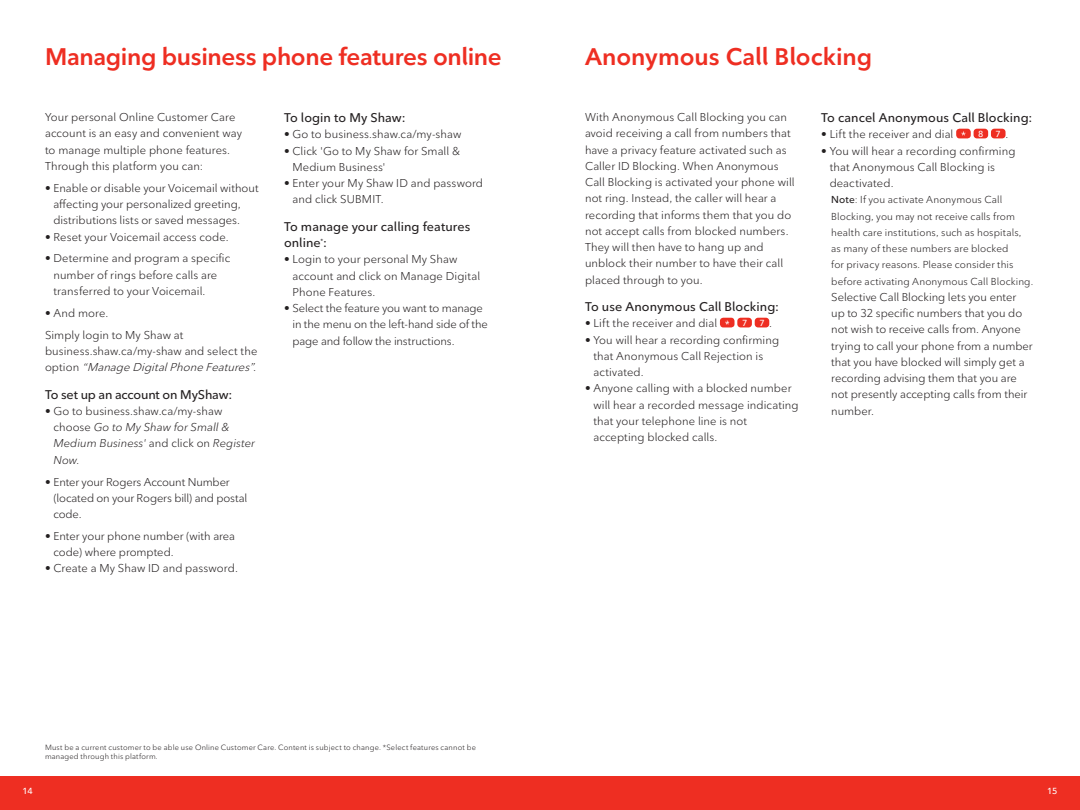
<style>
.page{position:relative;width:1080px;height:810px;background:#fff}
.page>*{position:absolute;margin:0;border:0;box-sizing:border-box;transform-origin:0 0}
.t1{font:600 23.75px "Ted Next";letter-spacing:-.015em;color:#ee2e22}
.t2{font:600 12.5px/16.2px "Ted Next";letter-spacing:.005em;color:#231f20}
.t3{font:600 12.5px "Ted Next";letter-spacing:-.015em;color:#231f20}
.t4{font:11.25px/16.2px "Ted Next";letter-spacing:.005em;color:#231f20}
.t5{font:italic 11.25px/16.2px "Ted Next";letter-spacing:.005em;color:#231f20}
.t6{font:10px/16.2px "Ted Next";letter-spacing:.015em;color:#231f20}
.t7{font:600 8.75px "Ted Next";color:#fff}
.t8{font:7.5px/9px "Ted Next";letter-spacing:.025em;color:#231f20}
.s1{font-family:"Helvetica Neue LT Std"}
.s2{font-style:italic}
.s3{font-family:"Helvetica Neue LT Std";font-style:normal}
.s4{font-style:normal}
.s5{font-weight:400;font-size:11.25px;color:#231f20}
.s6{font-weight:600}
</style>
<div class="page">
<div style="left:0;top:776px;width:540px;height:34px;background:#ee2e22"></div>
<div style="left:540px;top:776px;width:540px;height:34px;background:#ee2e22"></div>
<div style="left:720px;top:318px;width:15px;height:9px;background:#ee2e22;border-radius:3px"></div>
<svg style="left:725px;top:321px;width:4px;height:4px"></svg>
<div style="left:737px;top:318px;width:15px;height:9px;background:#ee2e22;border-radius:3px"></div>
<div style="left:755px;top:318px;width:14px;height:9px;background:#ee2e22;border-radius:3px"></div>
<div style="left:956px;top:129px;width:15px;height:9px;background:#ee2e22;border-radius:3px"></div>
<svg style="left:961px;top:132px;width:5px;height:4px"></svg>
<div style="left:974px;top:129px;width:14px;height:9px;background:#ee2e22;border-radius:3px"></div>
<div style="left:991px;top:129px;width:15px;height:9px;background:#ee2e22;border-radius:3px"></div>
<h1 class="t1" style="left:45px;top:43px;width:458px">Managing business phone features online</h1>
<h1 class="t1" style="left:585px;top:43px;width:289px">Anonymous Call Blocking</h1>
<p class="t4" style="left:45px;top:109px;width:198px">Your personal Online Customer Care account is an easy and convenient way to manage multiple phone features.<br>Through this platform you can:</p>
<p class="t4" style="left:53px;top:180px;width:207px;text-indent:-8px"><span class="s1">•</span> Enable or disable your Voicemail without affecting your personalized greeting, distributions lists or saved messages.</p>
<p class="t4" style="left:45px;top:229px;width:185px"><span class="s1">•</span> Reset your Voicemail access code.</p>
<p class="t4" style="left:53px;top:250px;width:178px;text-indent:-8px"><span class="s1">•</span> Determine and program a specific number of rings before calls are transferred to your Voicemail.</p>
<p class="t4" style="left:45px;top:302px;width:140px;line-height:21.9px"><span class="s1">•</span> And more.<br>Simply login to My Shaw at</p>
<p class="t4" style="left:45px;top:343px;width:216px">business.shaw.ca/my-shaw and select the o p t i o n <span class="s2">“ManageDigitalPhoneFeatures”.</span></p>
<p class="t3" style="left:45px;top:387px;width:189px">To set up an account on MyShaw:</p>
<p class="t5" style="left:53px;top:403px;width:203px;text-indent:-8px"><span class="s3">•</span> <span class="s4">Go to business.shaw.ca/my-shaw choose</span> Go to My Shaw for Small &amp;<br>Medium Business' <span class="s4">and click on</span> Register<br>Now.</p>
<p class="t4" style="left:53px;top:474px;width:195px;text-indent:-8px"><span class="s1">•</span> Enter your Rogers Account Number (located on your Rogers bill) and postal code.</p>
<p class="t4" style="left:53px;top:528px;width:183px;text-indent:-8px"><span class="s1">•</span> Enter your phone number (with area code) where prompted.</p>
<p class="t4" style="left:45px;top:560px;width:194px"><span class="s1">•</span> Create a My Shaw ID and password.</p>
<p class="t2" style="left:284px;top:110px;width:123px">To login to My Shaw:</p>
<p class="t4" style="left:284px;top:126px;width:179px"><span class="s1">•</span> Go to business.shaw.ca/my-shaw</p>
<p class="t4" style="left:292px;top:143px;width:169px;text-indent:-8px"><span class="s1">•</span> Click 'Go to My Shaw for Small &amp;<br>Medium Business'</p>
<p class="t4" style="left:292px;top:175px;width:192px;text-indent:-8px"><span class="s1">•</span> Enter your My Shaw ID and password and click SUBMIT.</p>
<p class="t2" style="left:284px;top:218px;width:188px">To manage your calling features online<sup>*</sup>:</p>
<p class="t4" style="left:292px;top:251px;width:189px;text-indent:-8px"><span class="s1">•</span> Login to your personal My Shaw account and click on Manage Digital<br>Phone Features.</p>
<p class="t4" style="left:292px;top:300px;width:197px;text-indent:-8px"><span class="s1">•</span> Select the feature you want to manage in the menu on the left-hand side of the page and follow the instructions.</p>
<p class="t8" style="left:45px;top:743px;width:432px">Must be a current customer to be able use Online Customer Care. Content is subject to change. *Select features cannot be managed through this platform.</p>
<p class="t4" style="left:585px;top:109px;width:211px">With Anonymous Call Blocking you can avoid receiving a call from numbers that have a privacy feature activated such as Caller ID Blocking. When Anonymous Call Blocking is activated your phone will not ring. Instead, the caller will hear a recording that informs them that you do not accept calls from blocked numbers.<br>They will then have to hang up and unblock their number to have their call placed through to you.</p>
<p class="t2" style="left:585px;top:299px;width:196px">To use Anonymous Call Blocking:</p>
<p class="t4" style="left:585px;top:315px;width:134px"><span class="s1">•</span> Lift the receiver and dial</p>
<p class="t7" style="left:742px;top:318px;width:7px">7</p>
<p class="t7" style="left:759px;top:318px;width:14px">7 <span class="s5">.</span></p>
<p class="t4" style="left:593px;top:332px;width:187px;text-indent:-8px"><span class="s1">•</span> You will hear a recording confirming that Anonymous Call Rejection is activated.</p>
<p class="t4" style="left:593px;top:380px;width:207px;text-indent:-8px"><span class="s1">•</span> Anyone calling with a blocked number will hear a recorded message indicating that your telephone line is not accepting blocked calls.</p>
<p class="t2" style="left:821px;top:110px;width:213px">To cancel Anonymous Call Blocking:</p>
<p class="t4" style="left:821px;top:126px;width:134px"><span class="s1">•</span> Lift the receiver and dial</p>
<p class="t7" style="left:978px;top:129px;width:7px">8</p>
<p class="t7" style="left:996px;top:129px;width:14px">7 <span class="s5">.</span></p>
<p class="t4" style="left:830px;top:143px;width:187px;text-indent:-8px"><span class="s1">•</span> You will hear a recording confirming that Anonymous Call Blocking is deactivated.</p>
<p class="t6" style="left:831px;top:192px;width:204px"><span class="s6">Note</span>: If you activate Anonymous Call Blocking, you may not receive calls from health care institutions, such as hospitals, as many of these numbers are blocked<br>for privacy reasons. Please consider this before activating Anonymous Call Blocking.</p>
<p class="t4" style="left:831px;top:289px;width:203px">Selective Call Blocking lets you enter<br>up to 32 specific numbers that you do not wish to receive calls from. Anyone trying to call your phone from a number that you have blocked will simply get a recording advising them that you are not presently accepting calls from their number.</p>
<p class="t7" style="left:23px;top:786px;width:12px">14</p>
<p class="t7" style="left:1047px;top:786px;width:12px">15</p>
</div>
